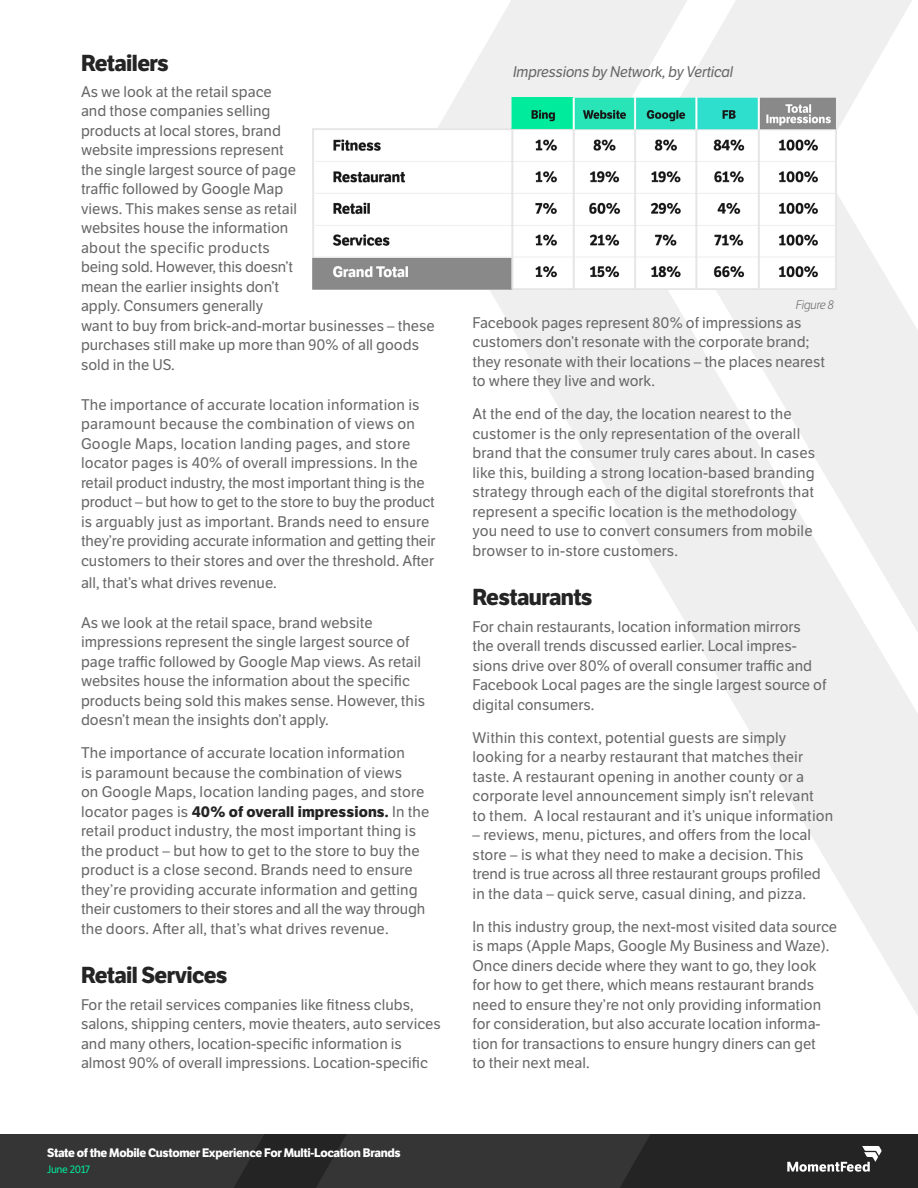
<style>
.page{position:relative;width:918px;height:1188px;background:#fff}
.page>*{position:absolute;margin:0;border:0;box-sizing:border-box;transform-origin:0 0}
.t1{font:700 22.5px "LFT Etica";letter-spacing:-.025em;color:#242424}
.t2{font:15px/19.5px "LFT Etica";color:#676767}
.t3{font:italic 15px "LFT Etica";letter-spacing:-.02em;color:#676767}
.t4{font:700 12px "LFT Etica";letter-spacing:-.025em;color:#fff}
.t5{font:italic 300 12px "LFT Etica";letter-spacing:-.02em;color:#676767}
.t6{font:10.5px "LFT Etica";letter-spacing:-.03em;color:#00ec9c}
.s1{font-weight:700;color:#242424}
</style>
<div class="page">
<div style="left:0;top:1134px;width:918px;height:54px;background:#242424"></div>
<svg style="left:0;top:1134px;width:882px;height:54px"></svg>
<svg style="left:455px;top:0;width:463px;height:1015px"></svg>
<svg style="left:647px;top:0;width:271px;height:709px;fill:#efefef"></svg>
<img style="left:313px;top:98px;width:524px;height:192px">
<h1 class="t1" style="left:81px;top:49px;width:89px">Retailers</h1>
<p class="t2" style="left:81px;top:82px;width:355px">As we look at the retail space<br>and those companies selling<br>products at local stores, brand<br>website impressions represent<br>the single largest source of page<br>traffic followed by Google Map<br>views. This makes sense as retail<br>websites house the information<br>about the specific products<br>being sold. However, this doesn’t<br>mean the earlier insights don’t<br>apply. Consumers generally<br>want to buy from brick-and-mortar businesses – these purchases still make up more than 90% of all goods sold in the US.</p>
<p class="t2" style="left:81px;top:395px;width:356px">The importance of accurate location information is paramount because the combination of views on Google Maps, location landing pages, and store locator pages is 40% of overall impressions. In the retail product industry, the most important thing is the product – but how to get to the store to buy the product is arguably just as important. Brands need to ensure they’re providing accurate information and getting their customers to their stores and over the threshold. After</p>
<p class="t2" style="left:81px;top:573px;width:197px">all, that’s what drives revenue.</p>
<p class="t2" style="left:81px;top:613px;width:346px">As we look at the retail space, brand website impressions represent the single largest source of page traffic followed by Google Map views. As retail websites house the information about the specific products being sold this makes sense. However, this doesn’t mean the insights don’t apply.</p>
<p class="t2" style="left:81px;top:744px;width:350px">The importance of accurate location information<br>is paramount because the combination of views<br>on Google Maps, location landing pages, and store locator pages is <span class="s1">40% of overall impressions.</span> In the retail product industry, the most important thing is the product – but how to get to the store to buy the product is a close second. Brands need to ensure they’re providing accurate information and getting their customers to their stores and all the way through the doors. After all, that’s what drives revenue.</p>
<h1 class="t1" style="left:81px;top:962px;width:148px">Retail Services</h1>
<p class="t2" style="left:81px;top:995px;width:361px">For the retail services companies like fitness clubs, salons, shipping centers, movie theaters, auto services and many others, location-specific information is almost 90% of overall impressions. Location-specific</p>
<p class="t4" style="left:47px;top:1146px;width:355px">State of the Mobile Customer Experience For Multi-Location Brands</p>
<p class="t6" style="left:47px;top:1163px;width:44px">June 2017</p>
<p class="t3" style="left:513px;top:62px;width:222px">Impressions by Network, by Vertical</p>
<p class="t5" style="left:796px;top:298px;width:40px">Figure 8</p>
<p class="t2" style="left:472px;top:313px;width:354px">Facebook pages represent 80% of impressions as customers don’t resonate with the corporate brand; they resonate with their locations – the places nearest to where they live and work.</p>
<p class="t2" style="left:472px;top:405px;width:344px">At the end of the day, the location nearest to the customer is the only representation of the overall brand that the consumer truly cares about. In cases like this, building a strong location-based branding strategy through each of the digital storefronts that represent a specific location is the methodology you need to use to convert consumers from mobile browser to in-store customers.</p>
<h1 class="t1" style="left:472px;top:584px;width:122px">Restaurants</h1>
<p class="t2" style="left:472px;top:617px;width:355px">For chain restaurants, location information mirrors<br>the overall trends discussed earlier. Local impres&shy;sions drive over 80% of overall consumer traffic and Facebook Local pages are the single largest source of digital consumers.</p>
<p class="t2" style="left:472px;top:728px;width:362px">Within this context, potential guests are simply looking for a nearby restaurant that matches their taste. A restaurant opening in another county or a corporate level announcement simply isn’t relevant<br>to them. A local restaurant and it’s unique information</p>
<p class="t2" style="left:472px;top:825px;width:350px">– reviews, menu, pictures, and offers from the local store – is what they need to make a decision. This trend is true across all three restaurant groups profiled in the data – quick serve, casual dining, and pizza.</p>
<p class="t2" style="left:472px;top:917px;width:366px">In this industry group, the next-most visited data source is maps (Apple Maps, Google My Business and Waze).<br>Once diners decide where they want to go, they look for how to get there, which means restaurant brands need to ensure they’re not only providing information for consideration, but also accurate location informa&shy;tion for transactions to ensure hungry diners can get<br>to their next meal.</p>
</div>
